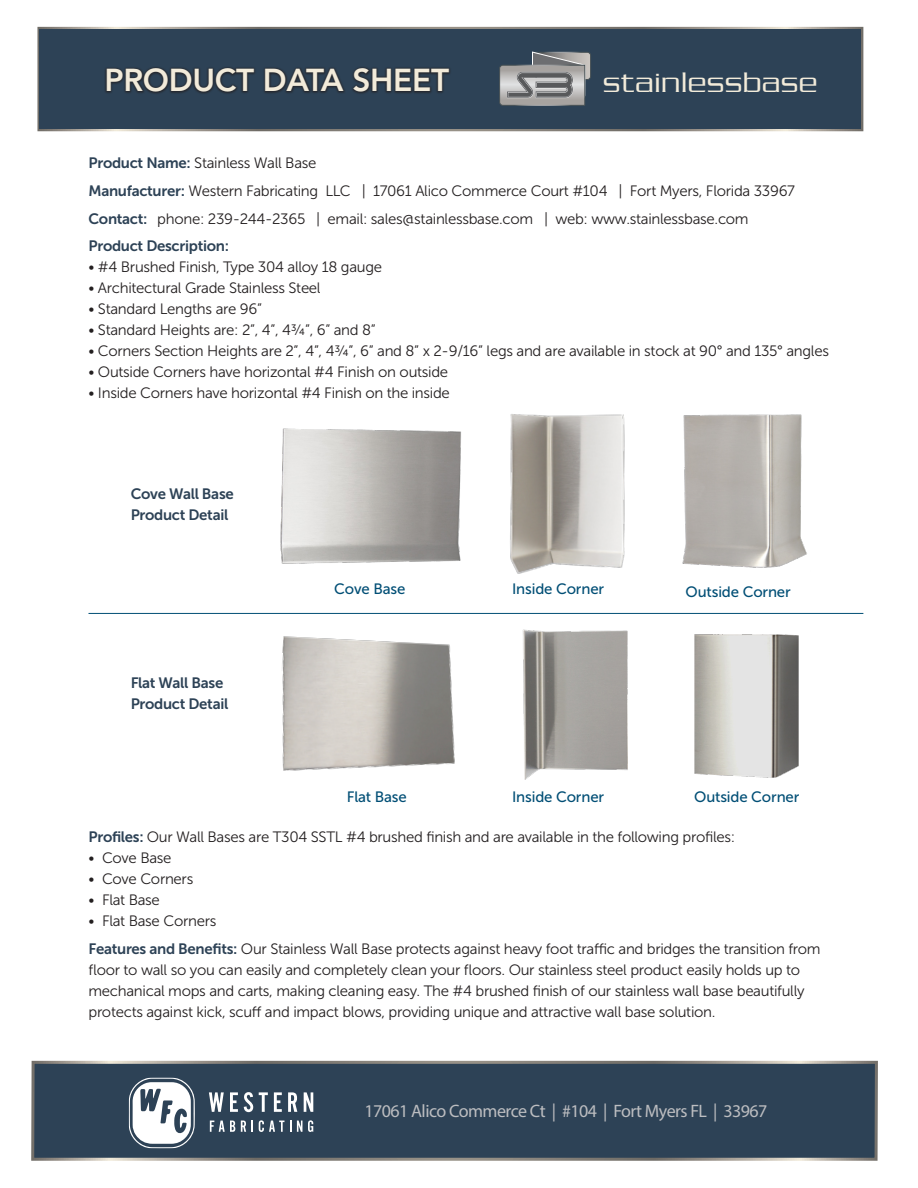
<style>
.page{position:relative;width:918px;height:1188px;background:#fff}
.page>*{position:absolute;margin:0;border:0;box-sizing:border-box;transform-origin:0 0}
.t1{font:800 31.5px "Avenir";letter-spacing:-.01em;color:#f2ebda}
.t2{font:300 30.6px "Serpentine";letter-spacing:.03em;color:#f2ebda}
.t3{font:18px "Myriad Pro";letter-spacing:-.03em;color:#bcbdc0}
.t4{font:15px/21px "Museo Sans 300";letter-spacing:-.02em;color:#231f20}
.t5{font:15px/21px "Museo Sans 700";letter-spacing:-.02em;color:#2d4256}
.t6{font:15px "Museo Sans 500";letter-spacing:-.01em;color:#004e75}
.s1{font-family:"Museo Sans 700";color:#2d4256}
</style>
<div class="page">
<hr style="left:88px;top:613px;width:775px;height:1px;background:#004e75">
<div style="left:37px;top:27px;width:826px;height:104px;background:#2d4256"></div>
<div style="left:104px;top:66px;width:347px;height:29px;background:#231f20;opacity:.75"></div>
<img style="left:510px;top:414px;width:115px;height:160px">
<img style="left:694px;top:634px;width:105px;height:144px">
<img style="left:682px;top:414px;width:125px;height:154px">
<img style="left:280px;top:428px;width:181px;height:136px">
<img style="left:282px;top:636px;width:173px;height:135px">
<img style="left:522px;top:630px;width:106px;height:150px">
<div style="left:33px;top:1062px;width:843px;height:97px;background:#2d4256"></div>
<svg style="left:499px;top:51px;width:92px;height:55px;background:#8d8f91"></svg>
<svg style="left:129px;top:1078px;width:66px;height:70px"></svg>
<svg style="left:209px;top:1092px;width:15px;height:20px"></svg>
<svg style="left:230px;top:1092px;width:8px;height:20px"></svg>
<svg style="left:244px;top:1092px;width:9px;height:20px"></svg>
<svg style="left:259px;top:1092px;width:9px;height:20px"></svg>
<svg style="left:274px;top:1092px;width:8px;height:20px"></svg>
<svg style="left:288px;top:1092px;width:9px;height:20px"></svg>
<svg style="left:304px;top:1092px;width:9px;height:20px"></svg>
<svg style="left:210px;top:1121px;width:25px;height:11px"></svg>
<svg style="left:241px;top:1121px;width:5px;height:11px"></svg>
<svg style="left:259px;top:1120px;width:25px;height:12px"></svg>
<svg style="left:297px;top:1121px;width:5px;height:11px"></svg>
<svg style="left:308px;top:1120px;width:5px;height:12px"></svg>
<p class="t1" style="left:104px;top:62px;width:346px">PRODUCT DATA SHEET</p>
<p class="t2" style="left:603px;top:65px;width:216px">stainlessbase</p>
<p class="t4" style="left:88px;top:153px;width:230px"><span class="s1">Product Name:</span> Stainless Wall Base</p>
<p class="t4" style="left:88px;top:180px;width:708px"><span class="s1">Manufacturer:</span> Western Fabricating LLC | 17061 Alico Commerce Court #104 | Fort Myers, Florida 33967</p>
<p class="t4" style="left:88px;top:208px;width:662px"><span class="s1">Contact:</span> phone: 239-244-2365 | email: sales@stainlessbase.com | web: www.stainlessbase.com</p>
<p class="t5" style="left:88px;top:236px;width:142px">Product Description:</p>
<p class="t4" style="left:88px;top:257px;width:295px">• #4 Brushed Finish, Type 304 alloy 18 gauge</p>
<p class="t4" style="left:88px;top:278px;width:234px">• Architectural Grade Stainless Steel</p>
<p class="t4" style="left:88px;top:299px;width:175px">• Standard Lengths are 96”</p>
<p class="t4" style="left:88px;top:320px;width:289px">• Standard Heights are: 2”, 4”, 4¾”, 6” and 8”</p>
<p class="t4" style="left:88px;top:341px;width:742px">• Corners Section Heights are 2”, 4”, 4¾”, 6” and 8” x 2-9/16” legs and are available in stock at 90° and 135° angles</p>
<p class="t4" style="left:88px;top:362px;width:361px">• Outside Corners have horizontal #4 Finish on outside</p>
<p class="t4" style="left:88px;top:383px;width:363px">• Inside Corners have horizontal #4 Finish on the inside</p>
<p class="t5" style="left:131px;top:483px;width:105px">Cove Wall Base<br>Product Detail</p>
<p class="t5" style="left:131px;top:672px;width:99px">Flat Wall Base<br>Product Detail</p>
<p class="t6" style="left:334px;top:581px;width:73px">Cove Base</p>
<p class="t6" style="left:347px;top:789px;width:62px">Flat Base</p>
<p class="t6" style="left:512px;top:581px;width:94px">Inside Corner</p>
<p class="t6" style="left:512px;top:789px;width:94px">Inside Corner</p>
<p class="t6" style="left:686px;top:583px;width:107px">Outside Corner</p>
<p class="t6" style="left:694px;top:789px;width:107px">Outside Corner</p>
<p class="t4" style="left:88px;top:827px;width:648px"><span class="s1">Profiles:</span> Our Wall Bases are T304 SSTL #4 brushed finish and are available in the following profiles:</p>
<p class="t4" style="left:88px;top:848px;width:85px">• Cove Base</p>
<p class="t4" style="left:88px;top:869px;width:106px">• Cove Corners</p>
<p class="t4" style="left:88px;top:890px;width:73px">• Flat Base</p>
<p class="t4" style="left:88px;top:911px;width:129px">• Flat Base Corners</p>
<p class="t4" style="left:88px;top:939px;width:734px"><span class="s1">Features and Benefits:</span> Our Stainless Wall Base protects against heavy foot traffic and bridges the transition from floor to wall so you can easily and completely clean your floors. Our stainless steel product easily holds up to mechanical mops and carts, making cleaning easy. The #4 brushed finish of our stainless wall base beautifully protects against kick, scuff and impact blows, providing unique and attractive wall base solution.</p>
<p class="t3" style="left:364px;top:1100px;width:404px">17061 Alico Commerce Ct | #104 | Fort Myers FL | 33967</p>
</div>
